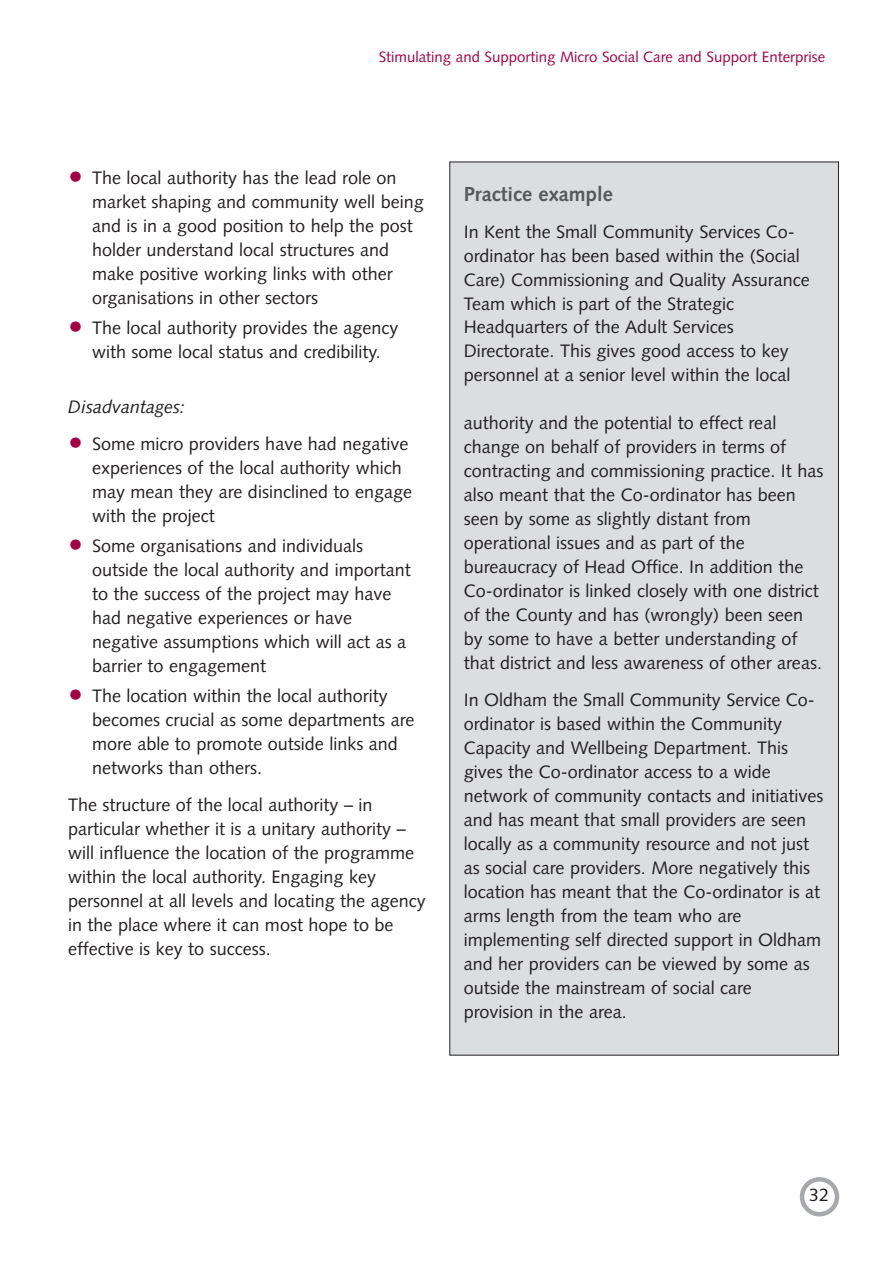
<style>
.page{position:relative;width:893px;height:1263px;background:#fff}
.page>*{position:absolute;margin:0;border:0;box-sizing:border-box;transform-origin:0 0}
.t1{font:700 20.25px "Syntax";color:#57585a}
.t2{font:18px/24px "Syntax";color:#231f20}
.t3{font:italic 18px "Syntax";color:#231f20}
.t4{font:15px "Syntax";color:#a30146}
.s1{font-size:30px;color:#a30146}
</style>
<div class="page">
<div style="left:450px;top:162px;width:388px;height:893px;background:#dcdddf"></div>
<svg style="left:799px;top:1177px;width:40px;height:39px"></svg>
<p class="t4" style="left:379px;top:51px;width:448px">Stimulating and Supporting Micro Social Care and Support Enterprise</p>
<p class="t2" style="left:92px;top:168px;width:333px;text-indent:-24px"><span class="s1">•</span> The local authority has the lead role on market shaping and community well being and is in a good position to help the post holder understand local structures and make positive working links with other organisations in other sectors</p>
<p class="t2" style="left:68px;top:318px;width:332px;text-align:center"><span class="s1">•</span> The local authority provides the agency with some local status and credibility.</p>
<p class="t3" style="left:68px;top:399px;width:118px">Disadvantages:</p>
<p class="t2" style="left:92px;top:433px;width:321px;text-indent:-24px"><span class="s1">•</span> Some micro providers have had negative experiences of the local authority which may mean they are disinclined to engage with the project</p>
<p class="t2" style="left:92px;top:535px;width:320px;text-indent:-24px"><span class="s1">•</span> Some organisations and individuals outside the local authority and important to the success of the project may have had negative experiences or have negative assumptions which will act as a barrier to engagement</p>
<p class="t2" style="left:92px;top:686px;width:324px;text-indent:-24px"><span class="s1">•</span> The location within the local authority becomes crucial as some departments are more able to promote outside links and networks than others.</p>
<p class="t2" style="left:68px;top:795px;width:359px">The structure of the local authority – in particular whether it is a unitary authority – will influence the location of the programme within the local authority. Engaging key personnel at all levels and locating the agency in the place where it can most hope to be effective is key to success.</p>
<p class="t1" style="left:463px;top:186px;width:151px">Practice example</p>
<p class="t2" style="left:463px;top:221px;width:347px">In Kent the Small Community Services Co&shy;ordinator has been based within the (Social Care) Commissioning and Quality Assurance Team which is part of the Strategic Headquarters of the Adult Services Directorate. This gives good access to key personnel at a senior level within the local</p>
<p class="t2" style="left:463px;top:413px;width:361px">authority and the potential to effect real change on behalf of providers in terms of contracting and commissioning practice. It has also meant that the Co-ordinator has been seen by some as slightly distant from operational issues and as part of the bureaucracy of Head Office. In addition the Co-ordinator is linked closely with one district of the County and has (wrongly) been seen by some to have a better understanding of that district and less awareness of other areas.</p>
<p class="t2" style="left:463px;top:690px;width:361px">In Oldham the Small Community Service Co&shy;ordinator is based within the Community Capacity and Wellbeing Department. This gives the Co-ordinator access to a wide network of community contacts and initiatives and has meant that small providers are seen locally as a community resource and not just as social care providers. More negatively this location has meant that the Co-ordinator is at arms length from the team who are implementing self directed support in Oldham and her providers can be viewed by some as outside the mainstream of social care provision in the area.</p>
<p class="t2" style="left:809px;top:1185px;width:22px">32</p>
</div>
